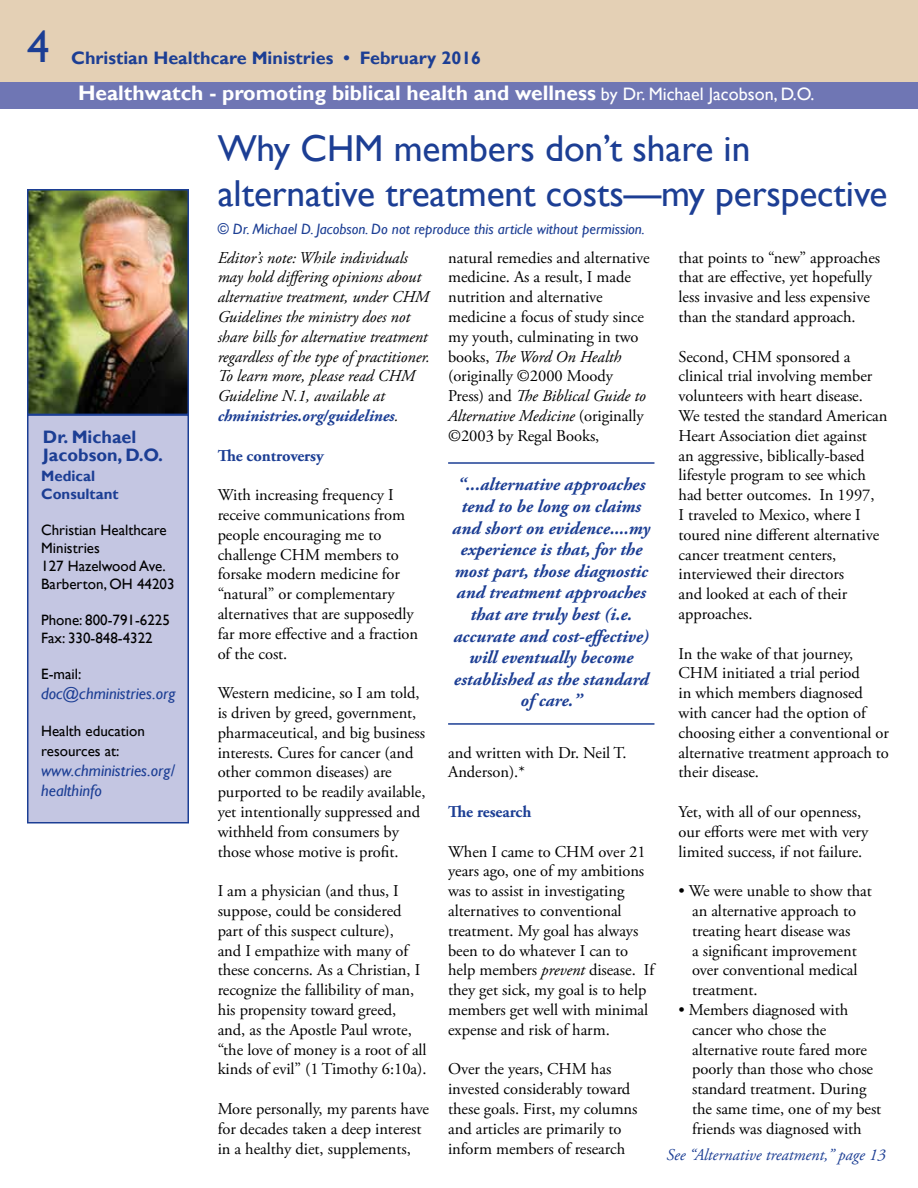
<style>
.page{position:relative;width:918px;height:1188px;background:#fff}
.page>*{position:absolute;margin:0;border:0;box-sizing:border-box;transform-origin:0 0}
.t1{font:45px "Gill Sans";color:#1c3e94}
.t2{font:37.5px/45px "Gill Sans";letter-spacing:-.005em;color:#1c3e94}
.t3{font:700 21px "Gill Sans";color:#fff}
.t4{font:italic 700 18px/21.6px "Adobe Garamond Pro";color:#1c3e94;text-align:center}
.t5{font:700 18px/18.8px "Gill Sans";color:#1c3e94}
.t6{font:16.5px/19.8px "Adobe Garamond Pro";letter-spacing:-.005em;color:#000}
.t7{font:italic 16.5px/19.8px "Adobe Garamond Pro";letter-spacing:-.005em;color:#000}
.t8{font:italic 16.5px/19.8px "Gill Sans";color:#1c3e94}
.t9{font:italic 16.5px "Adobe Garamond Pro";color:#1c3e94}
.t10{font:700 16.5px "Adobe Garamond Pro";letter-spacing:-.005em;color:#1c3e94}
.t11{font:15px/18px "Gill Sans";color:#000}
.t12{font:italic 15px "Gill Sans";color:#1c3e94}
.t13{font:700 15px/18px "Gill Sans";color:#1c3e94}
.s1{font-weight:400;font-size:18px}
.s2{font-weight:700;color:#1c3e94}
.s3{font-style:italic}
</style>
<div class="page">
<div style="left:0;top:0;width:918px;height:82px;background:#e4d0b5"></div>
<div style="left:0;top:82px;width:918px;height:27px;background:#6f76b4"></div>
<img style="left:30px;top:192px;width:156px;height:220px">
<div style="left:27px;top:189px;width:162px;height:226px;border:2px solid #1c3e94"></div>
<div style="left:27px;top:414px;width:162px;height:410px;background:#c4c6e2;border:2px solid #1c3e94"></div>
<hr style="left:448px;top:462px;width:206px;height:2px;background:#1c3e94">
<hr style="left:448px;top:723px;width:206px;height:2px;background:#1c3e94">
<h1 class="t1" style="left:27px;top:20px;width:24px">4</h1>
<p class="t5" style="left:71px;top:49px;width:412px">Christian Healthcare Ministries • February 2016</p>
<p class="t3" style="left:78px;top:80px;width:738px">Healthwatch - promoting biblical health and wellness <span class="s1">by Dr. Michael Jacobson, D.O.</span></p>
<h2 class="t2" style="left:218px;top:126px;width:671px">Why CHM members don’t share in alternative treatment costs—my perspective</h2>
<p class="t12" style="left:218px;top:220px;width:429px">© Dr. Michael D. Jacobson. Do not reproduce this article without permission.</p>
<p class="t5" style="left:43px;top:428px;width:122px">Dr. Michael<br>Jacobson, D.O.</p>
<p class="t13" style="left:41px;top:467px;width:79px">Medical<br>Consultant</p>
<p class="t11" style="left:41px;top:521px;width:135px">Christian Healthcare<br>Ministries<br>127 Hazelwood Ave.<br>Barberton, OH 44203</p>
<p class="t11" style="left:41px;top:611px;width:130px">Phone: 800-791-6225<br>Fax: 330-848-4322</p>
<p class="t11" style="left:41px;top:665px;width:42px">E-mail:</p>
<p class="t8" style="left:41px;top:683px;width:136px">doc@chministries.org</p>
<p class="t11" style="left:41px;top:722px;width:105px;line-height:19.8px">Health education resources at:</p>
<p class="t8" style="left:41px;top:761px;width:135px">www.chministries.org/ healthinfo</p>
<p class="t7" style="left:218px;top:248px;width:214px">Editor’s note: While individuals may hold differing opinions about alternative treatment, under CHM Guidelines the ministry does not share bills for alternative treatment regardless of the type of practitioner.<br>To learn more, please read CHM Guideline N.1, available at <span class="s2">chministries.org/guidelines</span>.</p>
<p class="t10" style="left:218px;top:446px;width:108px">The controversy</p>
<p class="t6" style="left:218px;top:486px;width:202px">With increasing frequency I receive communications from people encouraging me to challenge CHM members to forsake modern medicine for “natural” or complementary alternatives that are supposedly far more effective and a fraction of the cost.</p>
<p class="t6" style="left:218px;top:684px;width:209px">Western medicine, so I am told, is driven by greed, government, pharmaceutical, and big business interests. Cures for cancer (and other common diseases) are purported to be readily available, yet intentionally suppressed and withheld from consumers by those whose motive is profit.</p>
<p class="t6" style="left:218px;top:882px;width:211px">I am a physician (and thus, I suppose, could be considered part of this suspect culture),<br>and I empathize with many of these concerns. As a Christian, I recognize the fallibility of man, his propensity toward greed, and, as the Apostle Paul wrote, “the love of money is a root of all kinds of evil” (1 Timothy 6:10a).</p>
<p class="t6" style="left:218px;top:1099px;width:213px">More personally, my parents have for decades taken a deep interest in a healthy diet, supplements,</p>
<p class="t6" style="left:448px;top:248px;width:203px">natural remedies and alternative medicine. As a result, I made nutrition and alternative medicine a focus of study since my youth, culminating in two books, <span class="s3">The Word On Health </span>(originally ©2000 Moody<br>Press) and <span class="s3">The Biblical Guide to<br>Alternative Medicine</span> (originally ©2003 by Regal Books,</p>
<p class="t4" style="left:452px;top:474px;width:199px">“...alternative approaches tend to be long on claims and short on evidence....my experience is that, for the most part, those diagnostic and treatment approaches that are truly best (i.e. accurate and cost-effective) will eventually become established as the standard of care.”</p>
<p class="t6" style="left:448px;top:743px;width:180px">and written with Dr. Neil T.<br>Anderson).*</p>
<p class="t10" style="left:448px;top:802px;width:85px">The research</p>
<p class="t6" style="left:448px;top:842px;width:208px">When I came to CHM over 21 years ago, one of my ambitions was to assist in investigating alternatives to conventional treatment. My goal has always been to do whatever I can to help members <span class="s3">prevent</span> disease. If they get sick, my goal is to help members get well with minimal expense and risk of harm.</p>
<p class="t6" style="left:448px;top:1060px;width:191px">Over the years, CHM has invested considerably toward these goals. First, my columns and articles are primarily to inform members of research</p>
<p class="t6" style="left:679px;top:248px;width:203px">that points to “new” approaches that are effective, yet hopefully less invasive and less expensive than the standard approach.</p>
<p class="t6" style="left:679px;top:347px;width:211px">Second, CHM sponsored a clinical trial involving member volunteers with heart disease.<br>We tested the standard American<br>Heart Association diet against<br>an aggressive, biblically-based lifestyle program to see which had better outcomes. In 1997,<br>I traveled to Mexico, where I toured nine different alternative cancer treatment centers, interviewed their directors<br>and looked at each of their approaches.</p>
<p class="t6" style="left:679px;top:644px;width:212px">In the wake of that journey,<br>CHM initiated a trial period<br>in which members diagnosed with cancer had the option of choosing either a conventional or alternative treatment approach to their disease.</p>
<p class="t6" style="left:679px;top:802px;width:191px">Yet, with all of our openness, our efforts were met with very limited success, if not failure.</p>
<p class="t6" style="left:692px;top:882px;width:181px;text-indent:-13px">• We were unable to show that an alternative approach to treating heart disease was<br>a significant improvement over conventional medical treatment.</p>
<p class="t6" style="left:692px;top:1000px;width:191px;text-indent:-13px">• Members diagnosed with cancer who chose the alternative route fared more poorly than those who chose standard treatment. During the same time, one of my best friends was diagnosed with</p>
<p class="t9" style="left:666px;top:1145px;width:221px">See “Alternative treatment,” page 13</p>
</div>
